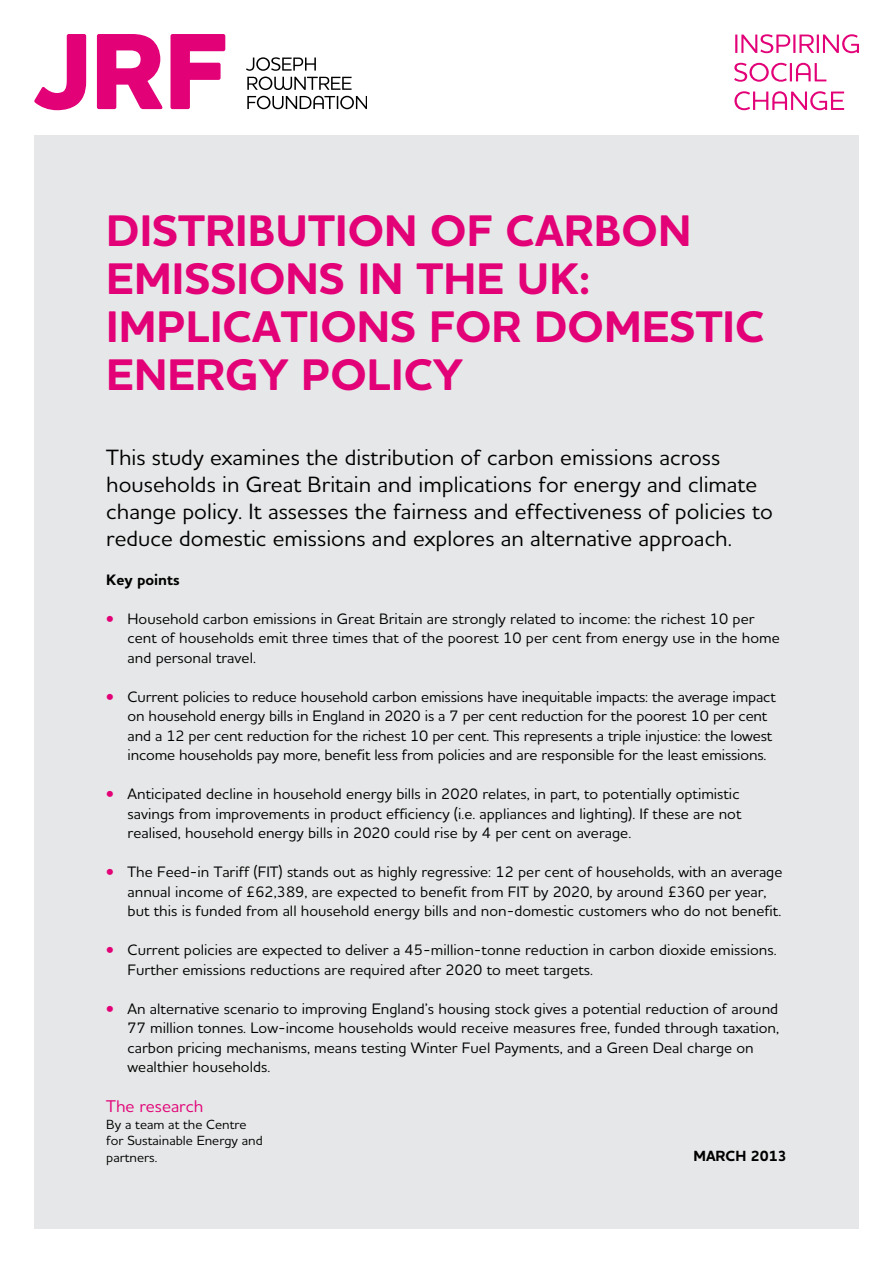
<style>
.page{position:relative;width:893px;height:1263px;background:#fff}
.page>*{position:absolute;margin:0;border:0;box-sizing:border-box;transform-origin:0 0}
.t1{font:700 45px/48px "Houschka Alt Pro";color:#e20177}
.t2{font:500 22.5px/27px "Houschka Alt Pro";color:#000}
.t3{font:500 17.25px "Houschka Alt Pro";color:#e20177}
.t4{font:500 15.3px/19.5px "Houschka Alt Pro";color:#000}
.t5{font:700 15.3px "Houschka Alt Pro";color:#000}
.t6{font:700 15px "Houschka Alt Pro";color:#000}
.t7{font:500 13.5px/16.5px "Houschka Alt Pro";color:#000}
.s1{font-weight:700;font-size:15px;color:#e20177}
</style>
<div class="page">
<div style="left:34px;top:136px;width:825px;height:1093px;background:#e6e7e8"></div>
<svg style="left:34px;top:34px;width:52px;height:76px"></svg>
<svg style="left:97px;top:34px;width:66px;height:75px"></svg>
<svg style="left:171px;top:34px;width:54px;height:75px"></svg>
<svg style="left:246px;top:57px;width:70px;height:14px"></svg>
<svg style="left:247px;top:77px;width:105px;height:13px"></svg>
<svg style="left:247px;top:96px;width:120px;height:13px"></svg>
<svg style="left:735px;top:34px;width:124px;height:19px"></svg>
<svg style="left:734px;top:63px;width:92px;height:19px"></svg>
<svg style="left:734px;top:91px;width:110px;height:19px"></svg>
<h1 class="t1" style="left:106px;top:207px;width:660px">DISTRIBUTION OF CARBON<br>EMISSIONS IN THE UK:<br>IMPLICATIONS FOR DOMESTIC<br>ENERGY POLICY</h1>
<p class="t2" style="left:106px;top:443px;width:668px">This study examines the distribution of carbon emissions across households in Great Britain and implications for energy and climate change policy. It assesses the fairness and effectiveness of policies to reduce domestic emissions and explores an alternative approach.</p>
<p class="t5" style="left:106px;top:569px;width:75px">KEY POINTS</p>
<p class="t4" style="left:128px;top:608px;width:654px;text-indent:-21px"><span class="s1">•</span> Household carbon emissions in Great Britain are strongly related to income: the richest 10 per cent of households emit three times that of the poorest 10 per cent from energy use in the home and personal travel.</p>
<p class="t4" style="left:128px;top:686px;width:650px;text-indent:-21px"><span class="s1">•</span> Current policies to reduce household carbon emissions have inequitable impacts: the average impact on household energy bills in England in 2020 is a 7 per cent reduction for the poorest 10 per cent and a 12 per cent reduction for the richest 10 per cent. This represents a triple injustice: the lowest income households pay more, benefit less from policies and are responsible for the least emissions.</p>
<p class="t4" style="left:128px;top:784px;width:615px;text-indent:-21px"><span class="s1">•</span> Anticipated decline in household energy bills in 2020 relates, in part, to potentially optimistic savings from improvements in product efficiency (i.e. appliances and lighting). If these are not realised, household energy bills in 2020 could rise by 4 per cent on average.</p>
<p class="t4" style="left:128px;top:862px;width:656px;text-indent:-21px"><span class="s1">•</span> The Feed-in Tariff (FIT) stands out as highly regressive: 12 per cent of households, with an average annual income of £62,389, are expected to benefit from FIT by 2020, by around £360 per year, but this is funded from all household energy bills and non-domestic customers who do not benefit.</p>
<p class="t4" style="left:128px;top:940px;width:650px;text-indent:-21px"><span class="s1">•</span> Current policies are expected to deliver a 45-million-tonne reduction in carbon dioxide emissions.<br>Further emissions reductions are required after 2020 to meet targets.</p>
<p class="t4" style="left:128px;top:998px;width:653px;text-indent:-21px"><span class="s1">•</span> An alternative scenario to improving England’s housing stock gives a potential reduction of around 77 million tonnes. Low-income households would receive measures free, funded through taxation, carbon pricing mechanisms, means testing Winter Fuel Payments, and a Green Deal charge on wealthier households.</p>
<p class="t3" style="left:106px;top:1095px;width:99px">The research</p>
<p class="t7" style="left:106px;top:1115px;width:158px">By a team at the Centre for Sustainable Energy and partners.</p>
<p class="t6" style="left:693px;top:1146px;width:12px">MARCH</p>
<p class="t6" style="left:751px;top:1146px;width:37px">2013</p>
</div>
